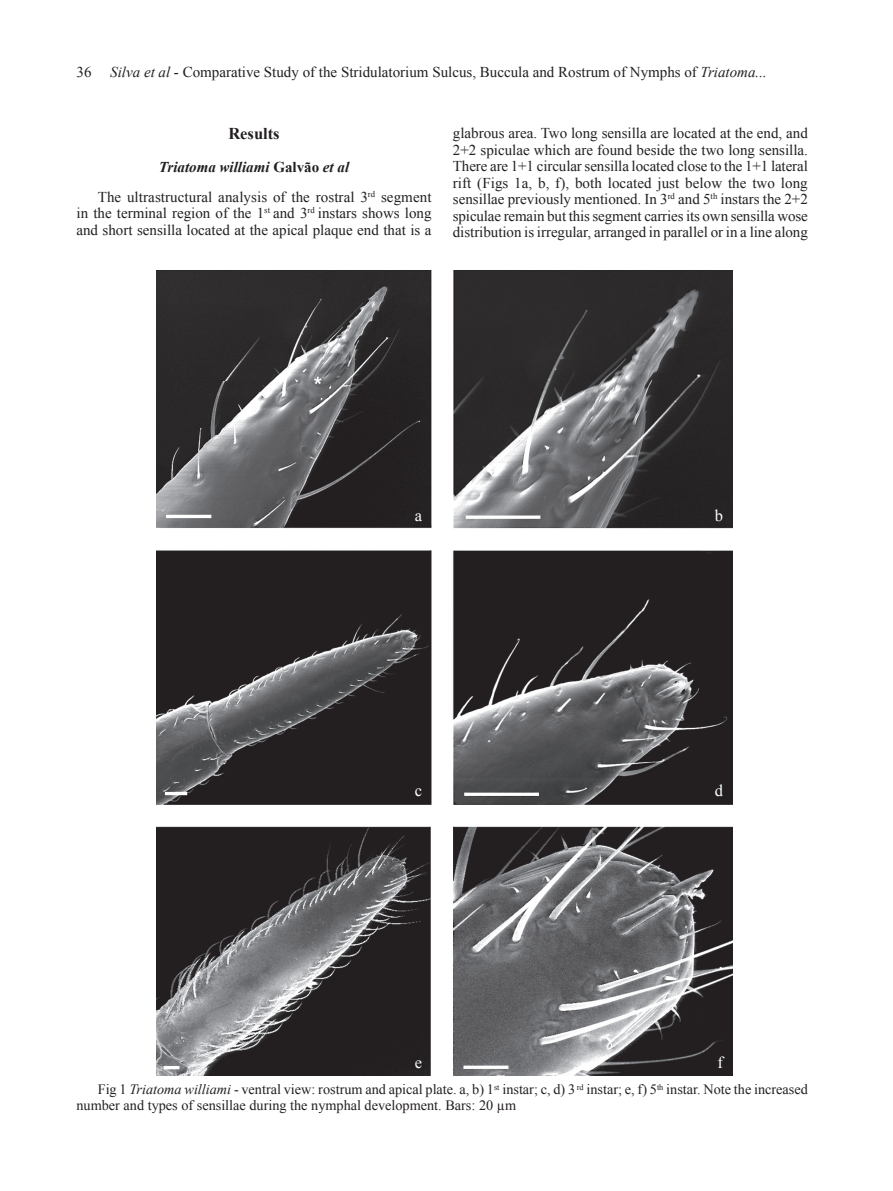
<style>
.page{position:relative;width:893px;height:1191px;background:#fff}
.page>*{position:absolute;margin:0;border:0;box-sizing:border-box;transform-origin:0 0}
.t1{font:700 16.5px "Times New Roman";color:#231f20}
.t2{font:16.5px "Times New Roman";color:#fff}
.t3{font:15px/16.5px "Times New Roman";color:#231f20}
.t4{font:14.25px/15.8px "Times New Roman";color:#231f20}
.s1{font-style:italic}
.s2{font-weight:700;font-style:italic}
.s3{font-weight:700}
</style>
<div class="page">
<img style="left:156px;top:270px;width:576px;height:805px">
<p class="t3" style="left:76px;top:64px;width:16px">36</p>
<p class="t3" style="left:110px;top:64px;width:658px"><span class="s1">Silva et al</span> - Comparative Study of the Stridulatorium Sulcus, Buccula and Rostrum of Nymphs of <span class="s1">Triatoma...</span></p>
<p class="t1" style="left:228px;top:122px;width:53px">Results</p>
<p class="t3" style="left:98px;top:152px;width:335px;line-height:29.2px;text-indent:61px"><span class="s2">Triatoma williami</span> <span class="s3">Galvão</span> <span class="s2">et al<br></span>The ultrastructural analysis of the rostral 3<sup>rd</sup> segment</p>
<p class="t3" style="left:77px;top:205px;width:357px">in the terminal region of the 1<sup>st</sup> and 3<sup>rd</sup> instars shows long and short sensilla located at the apical plaque end that is a</p>
<p class="t3" style="left:453px;top:124px;width:357px;text-align:justify">glabrous area. Two long sensilla are located at the end, and 2+2 spiculae which are found beside the two long sensilla.<br>There are 1+1 circular sensilla located close to the 1+1 lateral rift (Figs 1a, b, f), both located just below the two long sensillae previously mentioned. In 3<sup>rd</sup> and 5<sup>th</sup> instars the 2+2 spiculae remain but this segment carries its own sensilla wose distribution is irregular, arranged in parallel or in a line along</p>
<p class="t2" style="left:415px;top:504px;width:9px">a</p>
<p class="t2" style="left:715px;top:504px;width:10px">b</p>
<p class="t2" style="left:415px;top:779px;width:9px">c</p>
<p class="t2" style="left:715px;top:779px;width:10px">d</p>
<p class="t2" style="left:415px;top:1051px;width:9px">e</p>
<p class="t2" style="left:718px;top:1051px;width:7px">f</p>
<p class="t4" style="left:76px;top:1081px;width:733px;text-indent:21px">Fig 1 <span class="s1">Triatoma williami</span> - ventral view: rostrum and apical plate. a, b) 1<sup>st</sup> instar; c, d) 3 <sup>rd</sup> instar; e, f) 5<sup>th</sup> instar. Note the increased number and types of sensillae during the nymphal development. Bars: 20 µm</p>
</div>
